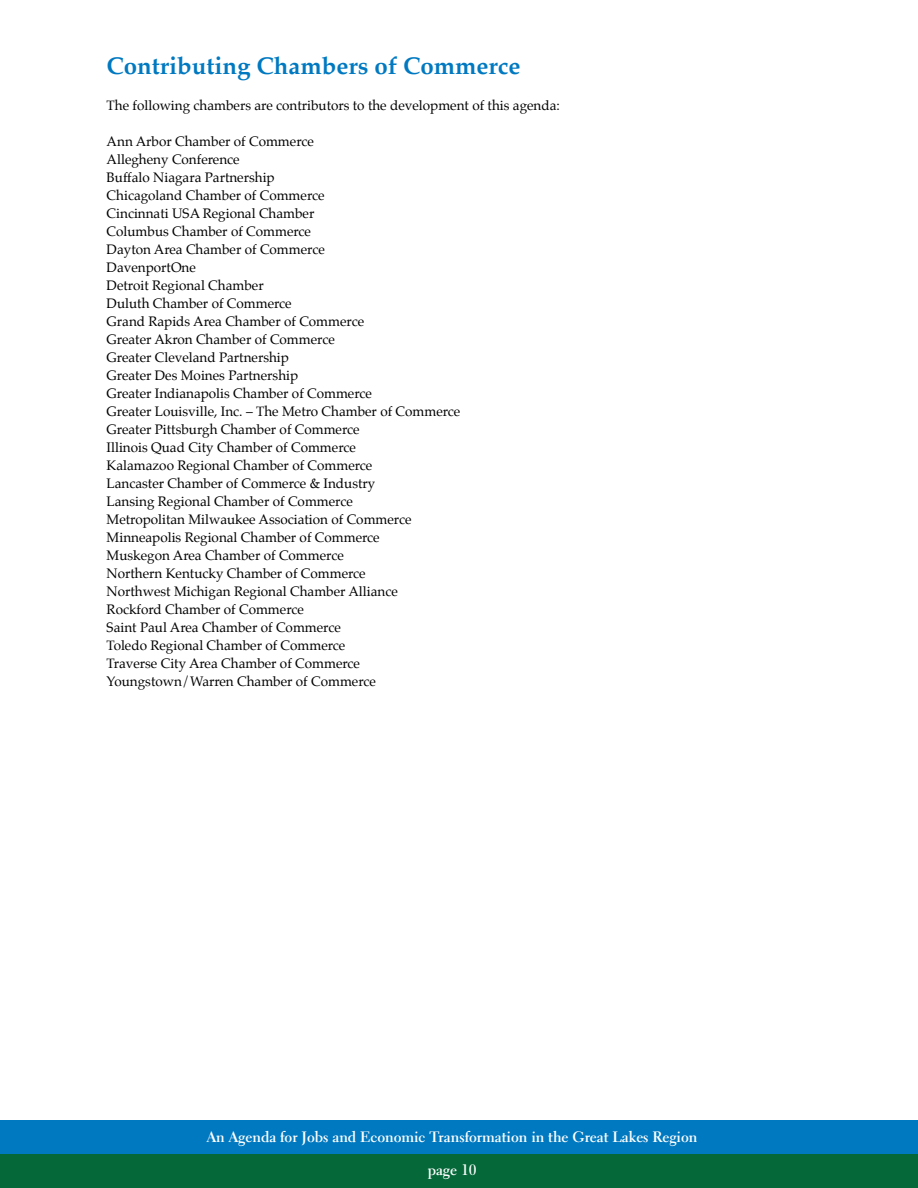
<style>
.page{position:relative;width:918px;height:1188px;background:#fff}
.page>*{position:absolute;margin:0;border:0;box-sizing:border-box;transform-origin:0 0}
.t1{font:700 24px "Palatino";color:#0079c1}
.t2{font:700 15px "Electra LT Std";color:#fff}
.t3{font:13.5px/18px "Palatino";color:#000}
</style>
<div class="page">
<div style="left:0;top:1154px;width:918px;height:34px;background:#056839"></div>
<div style="left:0;top:1120px;width:918px;height:34px;background:#0079c1"></div>
<h1 class="t1" style="left:107px;top:51px;width:415px">Contributing Chambers of Commerce</h1>
<p class="t3" style="left:107px;top:97px;width:455px">The following chambers are contributors to the development of this agenda:</p>
<p class="t3" style="left:107px;top:133px;width:355px">Ann Arbor Chamber of Commerce<br>Allegheny Conference<br>Buffalo Niagara Partnership<br>Chicagoland Chamber of Commerce<br>Cincinnati USA Regional Chamber<br>Columbus Chamber of Commerce<br>Dayton Area Chamber of Commerce<br>DavenportOne<br>Detroit Regional Chamber<br>Duluth Chamber of Commerce<br>Grand Rapids Area Chamber of Commerce<br>Greater Akron Chamber of Commerce<br>Greater Cleveland Partnership<br>Greater Des Moines Partnership<br>Greater Indianapolis Chamber of Commerce<br>Greater Louisville, Inc. – The Metro Chamber of Commerce Greater Pittsburgh Chamber of Commerce<br>Illinois Quad City Chamber of Commerce<br>Kalamazoo Regional Chamber of Commerce<br>Lancaster Chamber of Commerce &amp; Industry<br>Lansing Regional Chamber of Commerce<br>Metropolitan Milwaukee Association of Commerce Minneapolis Regional Chamber of Commerce<br>Muskegon Area Chamber of Commerce<br>Northern Kentucky Chamber of Commerce<br>Northwest Michigan Regional Chamber Alliance<br>Rockford Chamber of Commerce<br>Saint Paul Area Chamber of Commerce<br>Toledo Regional Chamber of Commerce<br>Traverse City Area Chamber of Commerce Youngstown/Warren Chamber of Commerce</p>
<p class="t2" style="left:207px;top:1128px;width:492px">An Agenda for Jobs and Economic Transformation in the Great Lakes Region</p>
<p class="t2" style="left:428px;top:1161px;width:50px">page 10</p>
</div>
